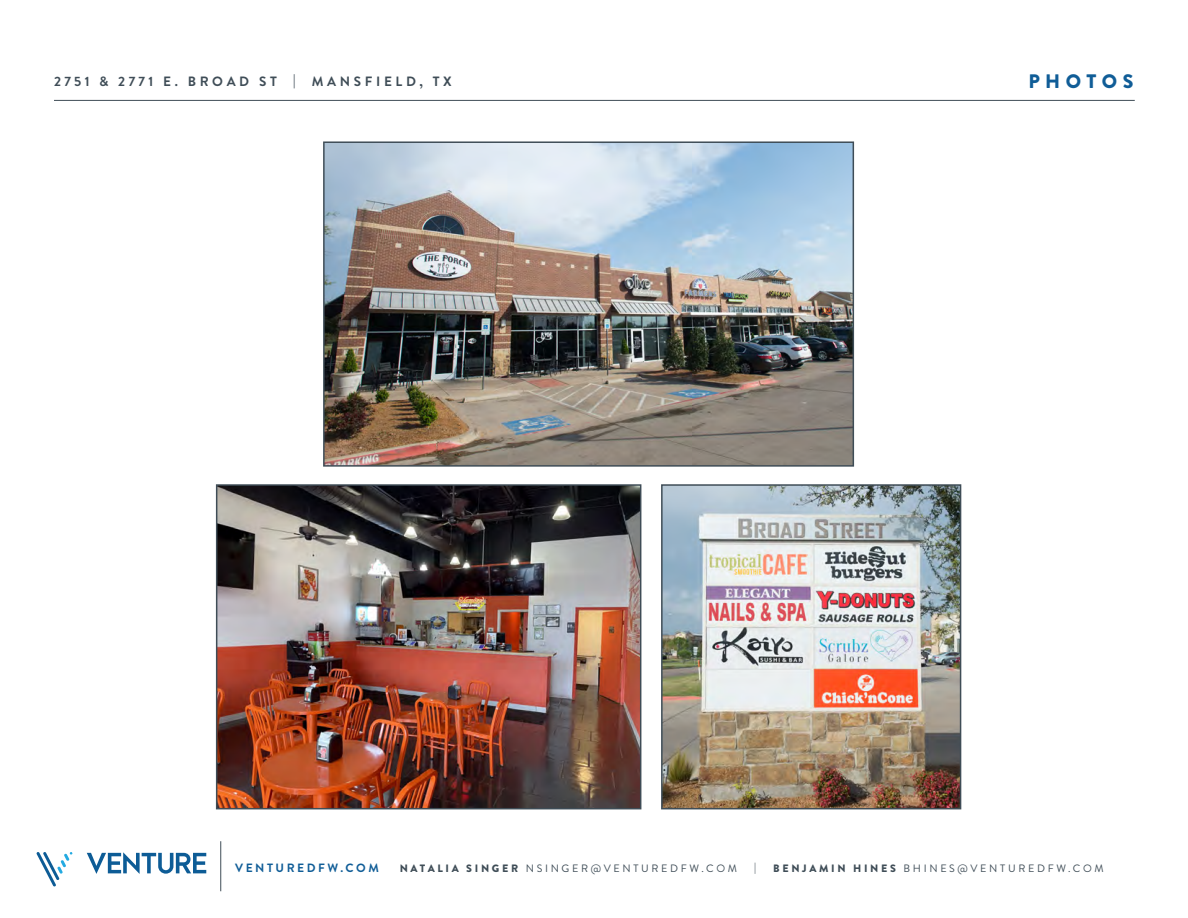
<style>
.page{position:relative;width:1188px;height:918px;background:#fff}
.page>*{position:absolute;margin:0;border:0;box-sizing:border-box;transform-origin:0 0}
.t1{font:900 19.5px "Brandon Grotesque";letter-spacing:.275em;color:#105d97}
.t2{font:700 13.5px "Brandon Grotesque";letter-spacing:.27em;color:#3f4d57}
.t3{font:700 12px "Brandon Grotesque";letter-spacing:.21em;color:#105d97}
.t4{font:10.65px "Brandon Grotesque";letter-spacing:.25em;color:#3f4d57}
.s1{font-weight:900}
</style>
<div class="page">
<svg style="left:37px;top:852px;width:36px;height:34px"></svg>
<svg style="left:87px;top:852px;width:119px;height:22px"></svg>
<hr style="left:220px;top:841px;width:1px;height:50px;background:#3f4d57">
<hr style="left:54px;top:100px;width:1081px;height:1px;background:#3f4d57">
<img style="left:323px;top:141px;width:532px;height:326px">
<img style="left:661px;top:484px;width:301px;height:326px">
<img style="left:215px;top:484px;width:427px;height:326px">
<p class="t2" style="left:54px;top:72px;width:399px">2751 &amp; 2771 E. BROAD ST | MANSFIELD, TX</p>
<p class="t1" style="left:1028px;top:67px;width:107px">PHOTOS</p>
<p class="t3" style="left:235px;top:860px;width:145px">VENTUREDFW.COM</p>
<p class="t4" style="left:400px;top:861px;width:339px"><span class="s1">NATALIA SINGER</span> NSINGER@VENTUREDFW.COM</p>
<p class="t4" style="left:754px;top:861px;width:4px">|</p>
<p class="t4" style="left:773px;top:861px;width:332px"><span class="s1">BENJAMIN HINES</span> BHINES@VENTUREDFW.COM</p>
</div>
